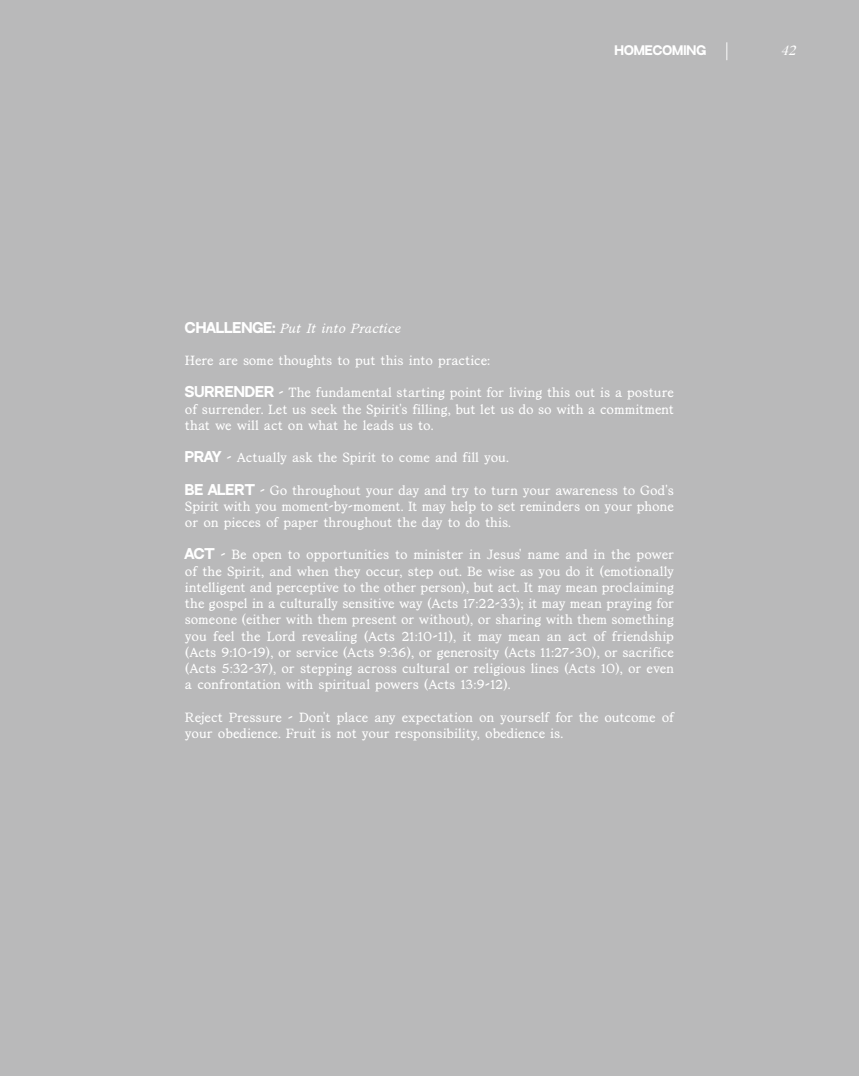
<style>
.page{position:relative;width:859px;height:1076px;background:#b9b9ba}
.page>*{position:absolute;margin:0;border:0;box-sizing:border-box;transform-origin:0 0}
.t1{font:13.5px/16.2px "QO Agricola";color:#fff;text-align:justify}
.t2{font:700 13.5px "Neutral Face";color:#fff}
.t3{font:italic 13.5px "QO Agricola";color:#fff}
.t4{font:italic 13.5px "Patrizia";color:#fff}
.t5{font:700 12px "Neutral Face";color:#fff}
.s1{font-family:"Patrizia";font-weight:400;font-size:18px}
.s2{font-family:"Neutral Face";font-weight:700;font-style:normal}
.s3{font-family:"Neutral Face";font-weight:700}
</style>
<div class="page">
<p class="t5" style="left:614px;top:43px;width:117px">HOMECOMING <span class="s1">|</span></p>
<p class="t4" style="left:780px;top:43px;width:21px">42</p>
<p class="t2" style="left:185px;top:318px;width:22px">CHALLEN</p>
<p class="t3" style="left:252px;top:321px;width:150px"><span class="s2">GE:</span> Put It into Practice</p>
<p class="t1" style="left:185px;top:353px;width:307px">Here are some thoughts to put this into practice:</p>
<p class="t2" style="left:185px;top:383px;width:21px">SURRENDER</p>
<p class="t1" style="left:185px;top:385px;width:491px;text-indent:94px">- The fundamental starting point for living this out is a posture of surrender. Let us seek the Spirit’s filling, but let us do so with a commitment that we will act on what he leads us to.</p>
<p class="t1" style="left:185px;top:450px;width:325px"><span class="s3">PRAY</span> - Actually ask the Spirit to come and fill you.</p>
<p class="t2" style="left:185px;top:480px;width:43px">BE ALERT</p>
<p class="t1" style="left:185px;top:482px;width:490px;text-indent:75px">- Go throughout your day and try to turn your awareness to God’s Spirit with you moment-by-moment. It may help to set reminders on your phone or on pieces of paper throughout the day to do this.</p>
<p class="t1" style="left:185px;top:547px;width:491px"><span class="s3">ACT</span> - Be open to opportunities to minister in Jesus’ name and in the power of the Spirit, and when they occur, step out. Be wise as you do it (emotionally intelligent and perceptive to the other person), but act. It may mean proclaiming the gospel in a culturally sensitive way (Acts 17:22-33); it may mean praying for someone (either with them present or without), or sharing with them something you feel the Lord revealing (Acts 21:10-11), it may mean an act of friendship (Acts 9:10-19), or service (Acts 9:36), or generosity (Acts 11:27-30), or sacrifice (Acts 5:32-37), or stepping across cultural or religious lines (Acts 10), or even a confrontation with spiritual powers (Acts 13:9-12).</p>
<p class="t1" style="left:185px;top:709px;width:490px">Reject Pressure - Don’t place any expectation on yourself for the outcome of your obedience. Fruit is not your responsibility, obedience is.</p>
</div>
